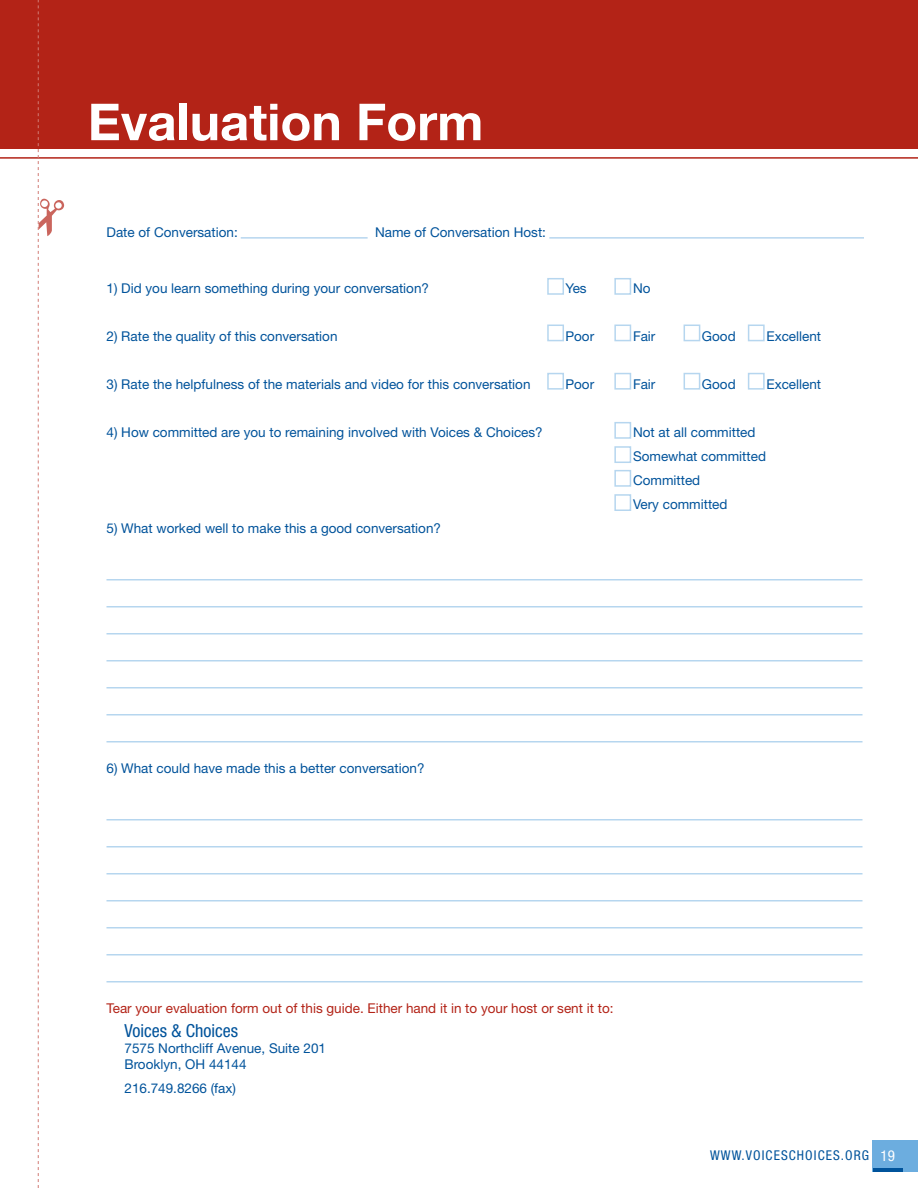
<style>
.page{position:relative;width:918px;height:1188px;background:#fff}
.page>*{position:absolute;margin:0;border:0;box-sizing:border-box;transform-origin:0 0}
.t1{font:700 51px "Helvetica Neue";color:#fff}
.t2{font:condensed 18px "Helvetica Neue";color:#00539b}
.t3{font:13.5px/24px "Helvetica Neue";color:#00539b}
.t4{font:13.5px "Helvetica Neue";color:#b32317}
.t5{font:condensed 13.5px "Helvetica Neue";letter-spacing:.08em;color:#00539b}
.s1{font-size:15px;color:#fff}
</style>
<div class="page">
<div style="left:0;top:0;width:918px;height:149px;background:#b32317"></div>
<hr style="left:0;top:157px;width:918px;height:2px;background:#b32317">
<svg style="left:38px;top:0;width:26px;height:1188px"></svg>
<hr style="left:106px;top:579px;width:756px;height:1px;background:#b6d6ef">
<hr style="left:106px;top:606px;width:756px;height:2px;background:#b6d6ef">
<hr style="left:106px;top:633px;width:756px;height:1px;background:#b6d6ef">
<hr style="left:106px;top:660px;width:756px;height:2px;background:#b6d6ef">
<hr style="left:106px;top:687px;width:756px;height:1px;background:#b6d6ef">
<hr style="left:106px;top:714px;width:756px;height:2px;background:#b6d6ef">
<hr style="left:106px;top:741px;width:756px;height:1px;background:#b6d6ef">
<hr style="left:241px;top:237px;width:127px;height:2px;background:#b6d6ef">
<hr style="left:549px;top:237px;width:315px;height:2px;background:#b6d6ef">
<hr style="left:106px;top:819px;width:756px;height:1px;background:#b6d6ef">
<hr style="left:106px;top:846px;width:756px;height:2px;background:#b6d6ef">
<hr style="left:106px;top:873px;width:756px;height:1px;background:#b6d6ef">
<hr style="left:106px;top:900px;width:756px;height:2px;background:#b6d6ef">
<hr style="left:106px;top:927px;width:756px;height:1px;background:#b6d6ef">
<hr style="left:106px;top:954px;width:756px;height:2px;background:#b6d6ef">
<hr style="left:106px;top:981px;width:756px;height:1px;background:#b6d6ef">
<div style="left:547px;top:278px;width:17px;height:17px;border:2px solid #b6d6ef"></div>
<div style="left:614px;top:278px;width:17px;height:17px;border:2px solid #b6d6ef"></div>
<div style="left:547px;top:325px;width:17px;height:16px;border:2px solid #b6d6ef"></div>
<div style="left:614px;top:325px;width:17px;height:16px;border:2px solid #b6d6ef"></div>
<div style="left:684px;top:325px;width:16px;height:16px;border:2px solid #b6d6ef"></div>
<div style="left:748px;top:325px;width:17px;height:16px;border:2px solid #b6d6ef"></div>
<div style="left:547px;top:373px;width:17px;height:17px;border:2px solid #b6d6ef"></div>
<div style="left:614px;top:373px;width:17px;height:17px;border:2px solid #b6d6ef"></div>
<div style="left:684px;top:373px;width:16px;height:17px;border:2px solid #b6d6ef"></div>
<div style="left:748px;top:373px;width:17px;height:17px;border:2px solid #b6d6ef"></div>
<div style="left:614px;top:470px;width:17px;height:17px;border:2px solid #b6d6ef"></div>
<div style="left:614px;top:422px;width:17px;height:17px;border:2px solid #b6d6ef"></div>
<div style="left:614px;top:494px;width:17px;height:17px;border:2px solid #b6d6ef"></div>
<div style="left:614px;top:446px;width:17px;height:17px;border:2px solid #b6d6ef"></div>
<div style="left:873px;top:1140px;width:45px;height:32px;background:#6caddf"></div>
<hr style="left:873px;top:1168px;width:30px;height:4px;background:#00539b">
<div style="left:704px;top:1145px;width:171px;height:21px;background:#fff"></div>
<h1 class="t1" style="left:88px;top:90px;width:397px">Evaluation Form</h1>
<p class="t3" style="left:106px;top:220px;width:133px">Date of Conversation:</p>
<p class="t3" style="left:375px;top:220px;width:173px">Name of Conversation Host:</p>
<p class="t3" style="left:106px;top:276px;width:324px">1) Did you learn something during your conversation?</p>
<p class="t3" style="left:566px;top:276px;width:23px">Yes</p>
<p class="t3" style="left:633px;top:276px;width:19px">No</p>
<p class="t3" style="left:106px;top:324px;width:233px">2) Rate the quality of this conversation</p>
<p class="t3" style="left:566px;top:324px;width:30px">Poor</p>
<p class="t3" style="left:633px;top:324px;width:24px">Fair</p>
<p class="t3" style="left:702px;top:324px;width:35px">Good</p>
<p class="t3" style="left:767px;top:324px;width:56px">Excellent</p>
<p class="t3" style="left:106px;top:372px;width:426px">3) Rate the helpfulness of the materials and video for this conversation</p>
<p class="t3" style="left:566px;top:372px;width:30px">Poor</p>
<p class="t3" style="left:633px;top:372px;width:24px">Fair</p>
<p class="t3" style="left:702px;top:372px;width:35px">Good</p>
<p class="t3" style="left:767px;top:372px;width:56px">Excellent</p>
<p class="t3" style="left:106px;top:420px;width:438px">4) How committed are you to remaining involved with Voices &amp; Choices?</p>
<p class="t3" style="left:633px;top:420px;width:135px">Not at all committed<br>Somewhat committed<br>Committed<br>Very committed</p>
<p class="t3" style="left:106px;top:516px;width:336px">5) What worked well to make this a good conversation?</p>
<p class="t3" style="left:106px;top:756px;width:320px">6) What could have made this a better conversation?</p>
<p class="t4" style="left:106px;top:1000px;width:509px">Tear your evaluation form out of this guide. Either hand it in to your host or sent it to:</p>
<h2 class="t2" style="left:124px;top:1021px;width:115px">VOICES &amp; CHOICES</h2>
<p class="t3" style="left:124px;top:1040px;width:203px;line-height:15.8px">7575 Northcliff Avenue, Suite 201<br>Brooklyn, OH 44144</p>
<p class="t3" style="left:124px;top:1076px;width:113px">216.749.8266 (fax)</p>
<p class="t5" style="left:710px;top:1148px;width:178px">WWW.VOICESCHOICES.ORG <span class="s1">19</span></p>
</div>
